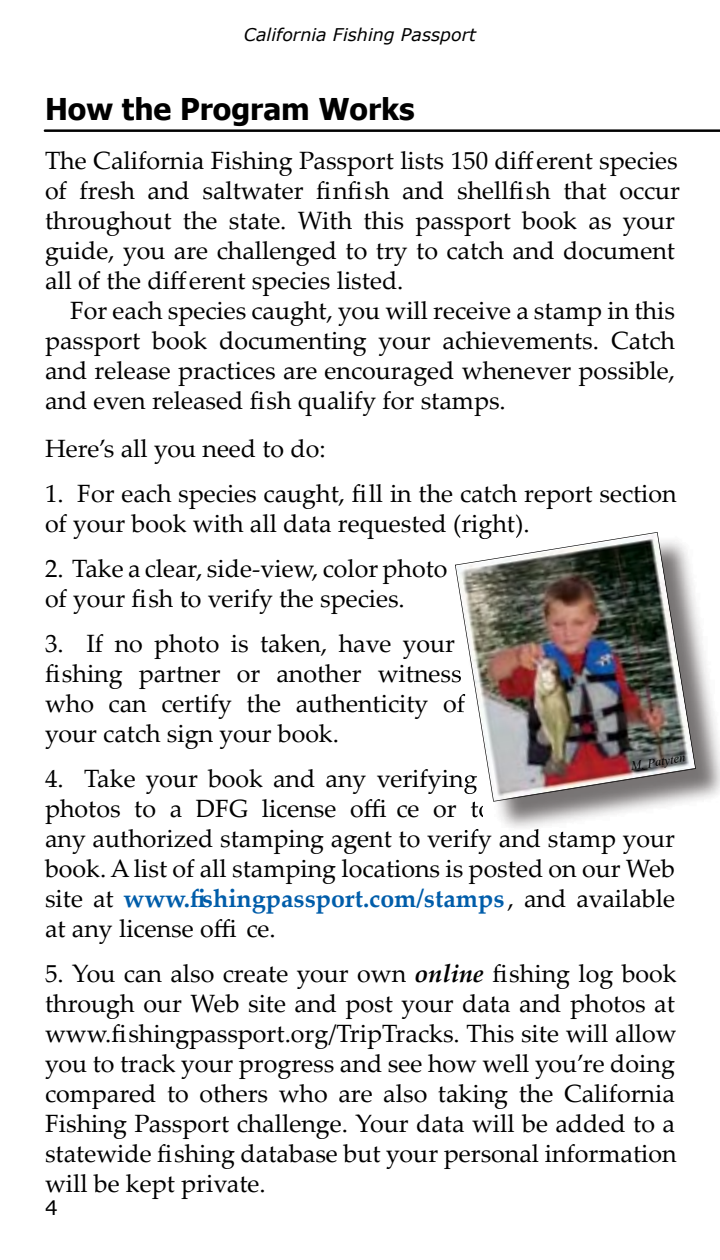
<style>
.page{position:relative;width:720px;height:1260px;background:#fff}
.page>*{position:absolute;margin:0;border:0;box-sizing:border-box;transform-origin:0 0}
.t1{font:700 30px "Tahoma";color:#000}
.t2{font:25px/30px "Palatino Linotype";color:#000}
.t3{font:20px "Verdana";color:#000}
.t4{font:italic 17.5px "Verdana";color:#000}
.t5{font:italic 12.5px "Times New Roman";color:#000}
.s1{font-weight:700;color:#005daa}
.s2{font-weight:700;font-style:italic}
</style>
<div class="page">
<svg style="left:44px;top:129px;width:676px;height:3px"></svg>
<img style="left:482px;top:607px;width:238px;height:221px">
<img style="left:470px;top:802px;width:12px;height:16px">
<img style="left:464px;top:829px;width:100px;height:5px">
<img style="left:455px;top:532px;width:241px;height:270px">
<p class="t4" style="left:244px;top:23px;width:234px">California Fishing Passport</p>
<p class="t1" style="left:45px;top:88px;width:371px">How the Program Works</p>
<p class="t2" style="left:45px;top:145px;width:637px">The California Fishing Passport lists 150 different species of fresh and saltwater finfish and shellfish that occur throughout the state. With this passport book as your guide, you are challenged to try to catch and document all of the different species listed.</p>
<p class="t2" style="left:45px;top:295px;width:632px;text-align:justify;text-indent:25px">For each species caught, you will receive a stamp in this passport book documenting your achievements. Catch and release practices are encouraged whenever possible, and even released fish qualify for stamps.</p>
<p class="t2" style="left:45px;top:433px;width:282px">Here’s all you need to do:</p>
<p class="t2" style="left:45px;top:478px;width:633px">1. For each species caught, fill in the catch report section of your book with all data requested (right).</p>
<p class="t2" style="left:45px;top:553px;width:404px">2. Take a clear, side-view, color photo of your fish to verify the species.</p>
<p class="t2" style="left:45px;top:628px;width:422px">3. If no photo is taken, have your fishing partner or another witness who can certify the authenticity of your catch sign your book.</p>
<p class="t2" style="left:45px;top:763px;width:631px">4. Take your book and any verifying<br>photos to a DFG license offi ce or to<br>any authorized stamping agent to verify and stamp your book. A list of all stamping locations is posted on our Web site at <span class="s1">www.fishingpassport.com/stamps</span> , and available at any license offi ce.</p>
<p class="t2" style="left:45px;top:958px;width:633px;text-align:justify">5. You can also create your own <span class="s2">online</span> fishing log book through our Web site and post your data and photos at www.fishingpassport.org/TripTracks. This site will allow you to track your progress and see how well you’re doing compared to others who are also taking the California Fishing Passport challenge. Your data will be added to a statewide fishing database but your personal information will be kept private.</p>
<p class="t5" style="left:630px;top:758px;width:56px;rotate:-9deg">M. Patyten</p>
<p class="t3" style="left:45px;top:1195px;width:14px">4</p>
</div>
